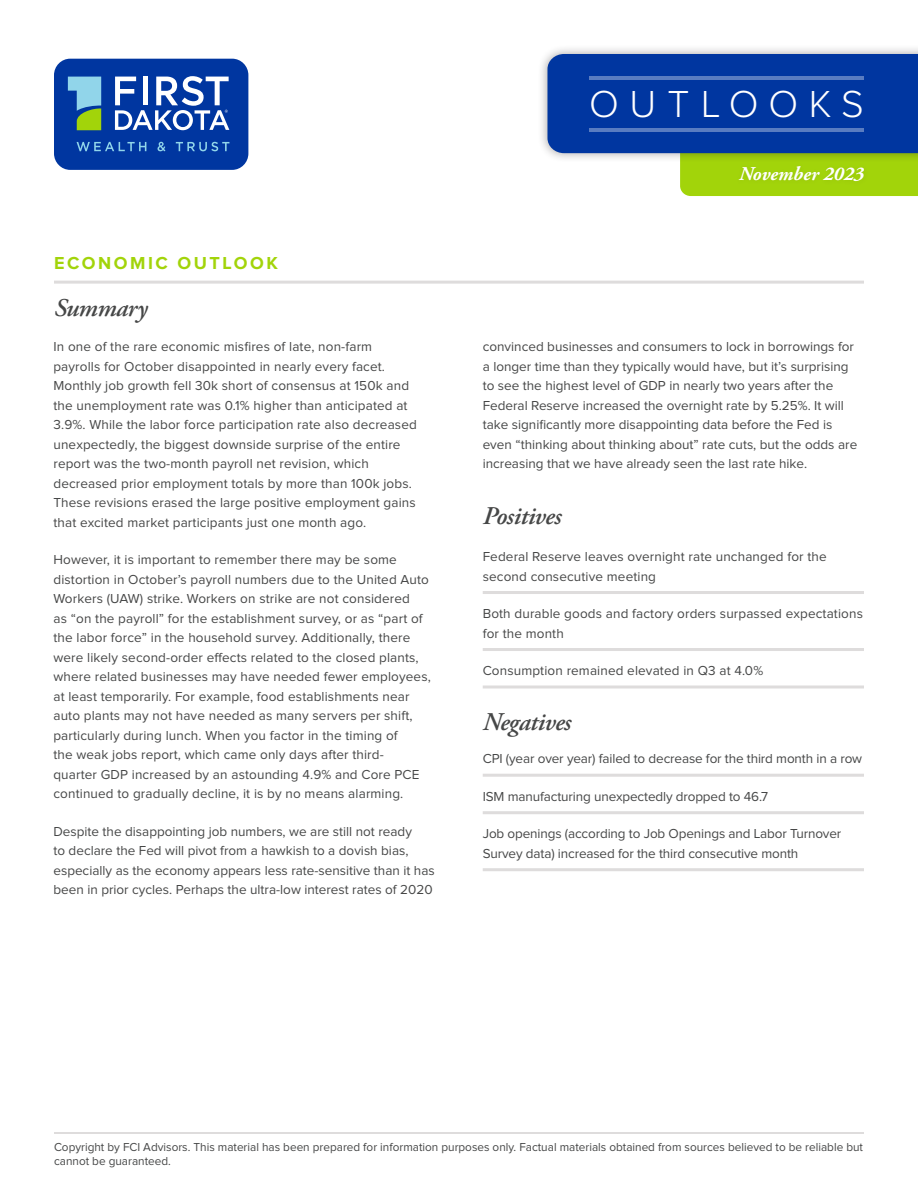
<style>
.page{position:relative;width:918px;height:1188px;background:#fff}
.page>*{position:absolute;margin:0;border:0;box-sizing:border-box;transform-origin:0 0}
.t1{font:300 39px "Proxima Nova";letter-spacing:.27em;color:#fff}
.bullets-square{font:italic 600 25.5px "Adobe Garamond Pro";letter-spacing:-.02em;color:#464747}
.palatino-main{font:italic 600 25.5px "Adobe Garamond Pro";letter-spacing:-.02em;color:#464747}
.t2{font:italic 700 19.5px "Adobe Garamond Pro";color:#fff}
.t3{font:700 18px "Proxima Nova";letter-spacing:.14em;color:#a2d40a}
.palatino-main-2{font:13.5px/19.5px "Proxima Nova";letter-spacing:.01em;color:#464747}
.bullets-square-2{font:13.5px/19.5px "Proxima Nova";letter-spacing:-.01em;color:#464747}
.bullets-square-3{font:13.5px/19.5px "Proxima Nova";letter-spacing:.01em;color:#464747}
.t4{font:12px/14.4px "Proxima Nova";color:#464747}
</style>
<div class="page">
<div style="left:538px;top:44px;width:380px;height:119px;background:#231f20;opacity:.38"></div>
<svg style="left:547px;top:54px;width:371px;height:142px;background:#366495"></svg>
<hr style="left:590px;top:76px;width:274px;height:4px;background:#597cc1">
<hr style="left:590px;top:128px;width:274px;height:4px;background:#597cc1">
<div style="left:734px;top:162px;width:135px;height:25px;background:#a0d10a"></div>
<hr style="left:483px;top:591px;width:381px;height:3px;background:#dedcdc">
<hr style="left:483px;top:648px;width:381px;height:3px;background:#dedcdc">
<hr style="left:483px;top:686px;width:381px;height:3px;background:#dedcdc">
<hr style="left:483px;top:774px;width:381px;height:3px;background:#dedcdc">
<hr style="left:483px;top:811px;width:381px;height:3px;background:#dedcdc">
<hr style="left:483px;top:868px;width:381px;height:3px;background:#dedcdc">
<hr style="left:54px;top:281px;width:810px;height:3px;background:#dedcdc">
<hr style="left:54px;top:1132px;width:810px;height:2px;background:#dedcdc">
<div style="left:54px;top:59px;width:194px;height:111px;background:#0036a0;border-radius:16px"></div>
<svg style="left:68px;top:77px;width:33px;height:53px"></svg>
<svg style="left:115px;top:76px;width:114px;height:54px"></svg>
<svg style="left:77px;top:142px;width:69px;height:9px"></svg>
<svg style="left:158px;top:142px;width:7px;height:9px"></svg>
<svg style="left:176px;top:142px;width:53px;height:9px"></svg>
<h1 class="t1" style="left:589px;top:86px;width:276px">OUTLOOKS</h1>
<p class="t3" style="left:54px;top:254px;width:225px">ECONOMIC OUTLOOK</p>
<p class="bullets-square" style="left:54px;top:293px;width:95px">Summary</p>
<p class="palatino-main-2" style="left:53px;top:338px;width:365px">In one of the rare economic misfires of late, non-farm payrolls for October disappointed in nearly every facet.<br>Monthly job growth fell 30k short of consensus at 150k and the unemployment rate was 0.1% higher than anticipated at 3.9%. While the labor force participation rate also decreased unexpectedly, the biggest downside surprise of the entire report was the two-month payroll net revision, which decreased prior employment totals by more than 100k jobs.<br>These revisions erased the large positive employment gains that excited market participants just one month ago.</p>
<p class="palatino-main-2" style="left:53px;top:551px;width:379px">However, it is important to remember there may be some distortion in October’s payroll numbers due to the United Auto Workers (UAW) strike. Workers on strike are not considered<br>as “on the payroll” for the establishment survey, or as “part of the labor force” in the household survey. Additionally, there were likely second-order effects related to the closed plants, where related businesses may have needed fewer employees, at least temporarily. For example, food establishments near auto plants may not have needed as many servers per shift, particularly during lunch. When you factor in the timing of<br>the weak jobs report, which came only days after third-<br>quarter GDP increased by an astounding 4.9% and Core PCE continued to gradually decline, it is by no means alarming.</p>
<p class="palatino-main-2" style="left:53px;top:822px;width:383px">Despite the disappointing job numbers, we are still not ready<br>to declare the Fed will pivot from a hawkish to a dovish bias, especially as the economy appears less rate-sensitive than it has been in prior cycles. Perhaps the ultra-low interest rates of 2020</p>
<h3 class="t2" style="left:739px;top:162px;width:126px">November 2023</h3>
<p class="palatino-main-2" style="left:483px;top:338px;width:376px">convinced businesses and consumers to lock in borrowings for a longer time than they typically would have, but it’s surprising to see the highest level of GDP in nearly two years after the Federal Reserve increased the overnight rate by 5.25%. It will take significantly more disappointing data before the Fed is even “thinking about thinking about” rate cuts, but the odds are increasing that we have already seen the last rate hike.</p>
<p class="palatino-main" style="left:483px;top:501px;width:80px">Positives</p>
<p class="bullets-square-3" style="left:483px;top:547px;width:346px">Federal Reserve leaves overnight rate unchanged for the second consecutive meeting</p>
<p class="bullets-square-3" style="left:483px;top:604px;width:382px">Both durable goods and factory orders surpassed expectations for the month</p>
<p class="bullets-square-3" style="left:483px;top:661px;width:282px">Consumption remained elevated in Q3 at 4.0%</p>
<p class="bullets-square" style="left:483px;top:707px;width:90px">Negatives</p>
<p class="bullets-square-2" style="left:483px;top:750px;width:381px">CPI (year over year) failed to decrease for the third month in a row</p>
<p class="bullets-square-2" style="left:483px;top:787px;width:287px">ISM manufacturing unexpectedly dropped to 46.7</p>
<p class="bullets-square-2" style="left:483px;top:825px;width:360px">Job openings (according to Job Openings and Labor Turnover<br>Survey data) increased for the third consecutive month</p>
<p class="t4" style="left:54px;top:1140px;width:811px">Copyright by FCI Advisors. This material has been prepared for information purposes only. Factual materials obtained from sources believed to be reliable but cannot be guaranteed.</p>
</div>
